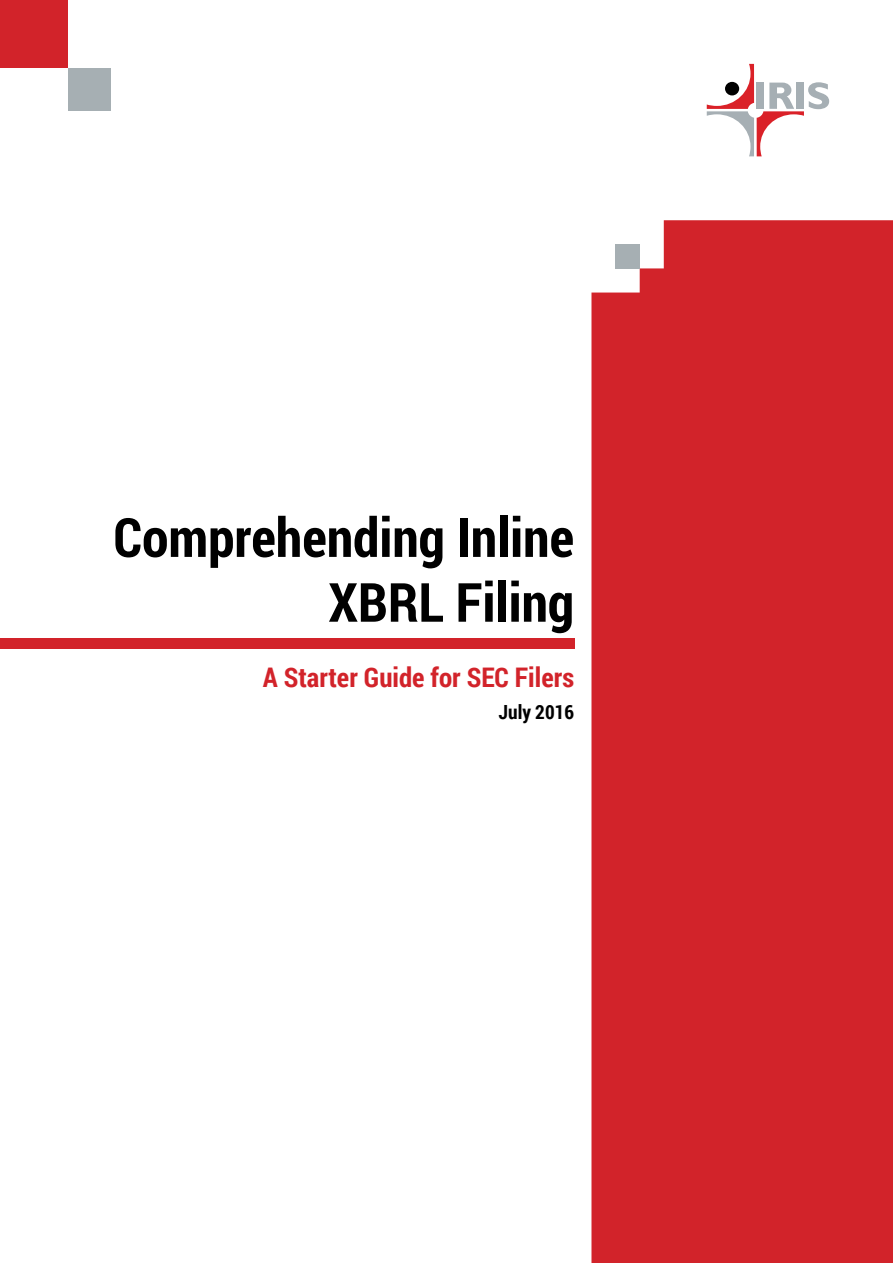
<style>
.page{position:relative;width:893px;height:1263px;background:#fff}
.page>*{position:absolute;margin:0;border:0;box-sizing:border-box;transform-origin:0 0}
.t1{font:700 54px/64.8px "Roboto Condensed";color:#000;text-align:right}
.t2{font:700 27px "Roboto Condensed";color:#d2232a}
.t3{font:700 19.5px "Roboto Condensed";color:#000}
</style>
<div class="page">
<svg style="left:707px;top:64px;width:122px;height:92px"></svg>
<div style="left:0;top:0;width:68px;height:68px;background:#d2232a"></div>
<div style="left:68px;top:68px;width:43px;height:43px;background:#a6afb3"></div>
<div style="left:0;top:638px;width:574px;height:10px;background:#d2232a"></div>
<div style="left:591px;top:220px;width:302px;height:1043px;background:#d2232a"></div>
<div style="left:615px;top:244px;width:25px;height:25px;background:#a6afb3"></div>
<p class="t1" style="left:113px;top:503px;width:462px">Comprehending Inline<br>XBRL Filing</p>
<p class="t2" style="left:263px;top:659px;width:313px">A Starter Guide for SEC Filers</p>
<p class="t3" style="left:498px;top:699px;width:77px">July 2016</p>
</div>
